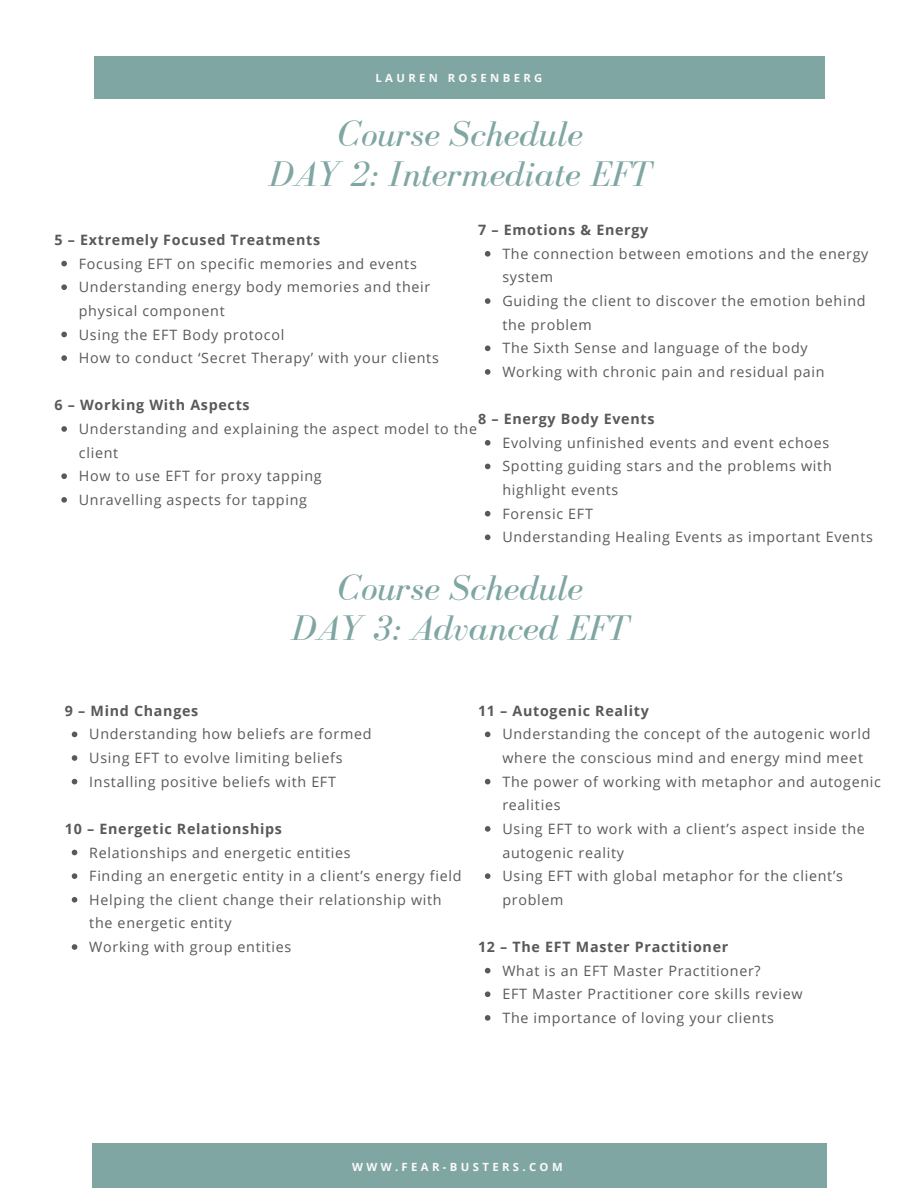
<style>
.page{position:relative;width:918px;height:1188px;background:#fff}
.page>*{position:absolute;margin:0;border:0;box-sizing:border-box;transform-origin:0 0}
.t1{font:italic 36.75px "Bodoni FLF";color:#80a6a3}
.t2{font:14.25px/23.7px "Open Sans";letter-spacing:.05em;color:#595959}
.t3{font:700 14.25px "Open Sans";letter-spacing:.05em;color:#595959}
.t4{font:700 11.25px "Open Sans";letter-spacing:.3em;color:#fafafa}
</style>
<div class="page">
<div style="left:94px;top:56px;width:730px;height:43px;background:#80a6a3"></div>
<svg style="left:61px;top:261px;width:6px;height:5px"></svg>
<svg style="left:61px;top:284px;width:6px;height:6px"></svg>
<svg style="left:61px;top:332px;width:6px;height:5px"></svg>
<svg style="left:61px;top:355px;width:6px;height:6px"></svg>
<svg style="left:61px;top:426px;width:6px;height:6px"></svg>
<svg style="left:61px;top:473px;width:6px;height:6px"></svg>
<svg style="left:61px;top:497px;width:6px;height:6px"></svg>
<div style="left:92px;top:1143px;width:734px;height:45px;background:#80a6a3"></div>
<svg style="left:485px;top:251px;width:5px;height:6px"></svg>
<svg style="left:485px;top:298px;width:5px;height:6px"></svg>
<svg style="left:485px;top:345px;width:5px;height:6px"></svg>
<svg style="left:485px;top:369px;width:5px;height:6px"></svg>
<svg style="left:485px;top:440px;width:5px;height:6px"></svg>
<svg style="left:485px;top:464px;width:5px;height:5px"></svg>
<svg style="left:485px;top:511px;width:5px;height:5px"></svg>
<svg style="left:485px;top:534px;width:5px;height:6px"></svg>
<svg style="left:72px;top:732px;width:5px;height:5px"></svg>
<svg style="left:72px;top:755px;width:5px;height:6px"></svg>
<svg style="left:72px;top:779px;width:5px;height:5px"></svg>
<svg style="left:72px;top:850px;width:5px;height:5px"></svg>
<svg style="left:72px;top:873px;width:5px;height:6px"></svg>
<svg style="left:72px;top:897px;width:5px;height:6px"></svg>
<svg style="left:72px;top:944px;width:5px;height:6px"></svg>
<svg style="left:485px;top:732px;width:5px;height:5px"></svg>
<svg style="left:485px;top:779px;width:5px;height:5px"></svg>
<svg style="left:485px;top:826px;width:5px;height:6px"></svg>
<svg style="left:485px;top:873px;width:5px;height:6px"></svg>
<svg style="left:485px;top:968px;width:5px;height:5px"></svg>
<svg style="left:485px;top:991px;width:5px;height:6px"></svg>
<svg style="left:485px;top:1015px;width:5px;height:6px"></svg>
<p class="t4" style="left:376px;top:70px;width:168px">LAUREN ROSENBERG</p>
<p class="t1" style="left:338px;top:114px;width:247px">Course Schedule</p>
<p class="t1" style="left:269px;top:154px;width:384px">DAY 2: Intermediate EFT</p>
<p class="t3" style="left:55px;top:230px;width:267px">5 – Extremely Focused Treatments</p>
<p class="t2" style="left:79px;top:251px;width:339px">Focusing EFT on specific memories and events</p>
<p class="t2" style="left:79px;top:275px;width:353px">Understanding energy body memories and their physical component</p>
<p class="t2" style="left:79px;top:322px;width:207px">Using the EFT Body protocol</p>
<p class="t2" style="left:79px;top:346px;width:361px">How to conduct ‘Secret Therapy’ with your clients</p>
<p class="t3" style="left:478px;top:220px;width:172px">7 – Emotions &amp; Energy</p>
<p class="t2" style="left:502px;top:241px;width:368px">The connection between emotions and the energy system</p>
<p class="t2" style="left:502px;top:289px;width:365px">Guiding the client to discover the emotion behind the problem</p>
<p class="t2" style="left:502px;top:336px;width:307px">The Sixth Sense and language of the body</p>
<p class="t2" style="left:502px;top:360px;width:324px">Working with chronic pain and residual pain</p>
<p class="t3" style="left:55px;top:395px;width:197px">6 – Working With Aspects</p>
<p class="t3" style="left:478px;top:409px;width:178px">8 – Energy Body Events</p>
<p class="t2" style="left:79px;top:417px;width:400px">Understanding and explaining the aspect model to the client</p>
<p class="t2" style="left:79px;top:464px;width:244px">How to use EFT for proxy tapping</p>
<p class="t2" style="left:79px;top:488px;width:230px">Unravelling aspects for tapping</p>
<p class="t2" style="left:502px;top:430px;width:329px">Evolving unfinished events and event echoes</p>
<p class="t2" style="left:502px;top:454px;width:331px">Spotting guiding stars and the problems with highlight events</p>
<p class="t2" style="left:502px;top:501px;width:92px">Forensic EFT</p>
<p class="t2" style="left:502px;top:525px;width:372px">Understanding Healing Events as important Events</p>
<p class="t3" style="left:65px;top:701px;width:135px">9 – Mind Changes</p>
<p class="t1" style="left:338px;top:568px;width:247px">Course Schedule</p>
<p class="t1" style="left:292px;top:608px;width:339px">DAY 3: Advanced EFT</p>
<p class="t3" style="left:478px;top:701px;width:172px">11 – Autogenic Reality</p>
<p class="t2" style="left:89px;top:722px;width:284px">Understanding how beliefs are formed</p>
<p class="t2" style="left:89px;top:746px;width:255px">Using EFT to evolve limiting beliefs</p>
<p class="t2" style="left:89px;top:769px;width:248px">Installing positive beliefs with EFT</p>
<p class="t3" style="left:65px;top:819px;width:219px">10 – Energetic Relationships</p>
<p class="t2" style="left:89px;top:840px;width:263px">Relationships and energetic entities</p>
<p class="t2" style="left:89px;top:864px;width:374px">Finding an energetic entity in a client’s energy field</p>
<p class="t2" style="left:89px;top:887px;width:354px">Helping the client change their relationship with the energetic entity</p>
<p class="t2" style="left:89px;top:935px;width:204px">Working with group entities</p>
<p class="t2" style="left:502px;top:722px;width:370px">Understanding the concept of the autogenic world where the conscious mind and energy mind meet</p>
<p class="t2" style="left:502px;top:769px;width:380px">The power of working with metaphor and autogenic realities</p>
<p class="t2" style="left:502px;top:817px;width:364px">Using EFT to work with a client’s aspect inside the autogenic reality</p>
<p class="t2" style="left:502px;top:864px;width:342px">Using EFT with global metaphor for the client’s problem</p>
<p class="t3" style="left:478px;top:937px;width:252px">12 – The EFT Master Practitioner</p>
<p class="t2" style="left:502px;top:958px;width:260px">What is an EFT Master Practitioner?</p>
<p class="t2" style="left:502px;top:982px;width:302px">EFT Master Practitioner core skills review</p>
<p class="t2" style="left:502px;top:1006px;width:273px">The importance of loving your clients</p>
<p class="t4" style="left:352px;top:1159px;width:212px">WWW.FEAR-BUSTERS.COM</p>
</div>
